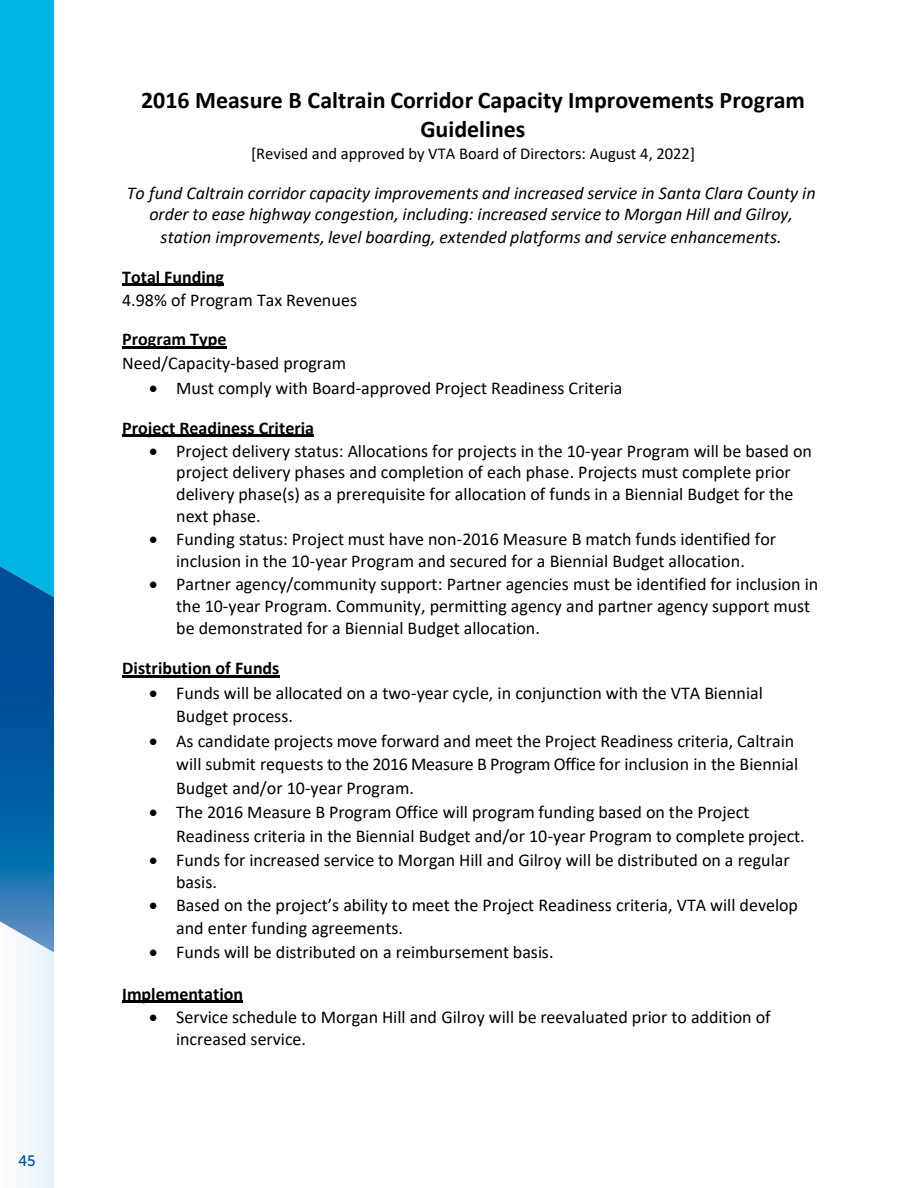
<style>
.page{position:relative;width:918px;height:1188px;background:#fff}
.page>*{position:absolute;margin:0;border:0;box-sizing:border-box;transform-origin:0 0}
.t1{font:700 24px/29.4px "Calibri";color:#000;text-align:center}
.t2{font:18px/21.9px "Calibri";color:#000}
.t3{font:italic 18px/22px "Calibri";color:#000;text-align:center}
.t4{font:700 18px "Calibri";color:#000}
.t5{font:16.5px "Calibri";color:#000}
.t6{font:15px "Museo Sans 500";color:#004c97}
.s1{font-weight:700}
</style>
<div class="page">
<div style="left:0;top:0;width:54px;height:1188px;background:#f1f7fd"></div>
<svg style="left:0;top:0;width:54px;height:952px;background:#0896cd"></svg>
<hr style="left:122px;top:284px;width:102px;height:2px;background:#000">
<hr style="left:122px;top:346px;width:105px;height:2px;background:#000">
<hr style="left:122px;top:435px;width:192px;height:2px;background:#000">
<hr style="left:122px;top:675px;width:157px;height:2px;background:#000">
<hr style="left:122px;top:1001px;width:121px;height:2px;background:#000">
<p class="t6" style="left:18px;top:1153px;width:19px">45</p>
<p class="t1" style="left:141px;top:85px;width:665px">2016 Measure B Caltrain Corridor Capacity Improvements Program<br>Guidelines</p>
<p class="t5" style="left:251px;top:142px;width:445px">[Revised and approved by VTA Board of Directors: August 4, 2022]</p>
<p class="t3" style="left:127px;top:181px;width:690px">To fund Caltrain corridor capacity improvements and increased service in Santa Clara County in order to ease highway congestion, including: increased service to Morgan Hill and Gilroy, station improvements, level boarding, extended platforms and service enhancements.</p>
<p class="t2" style="left:122px;top:264px;width:236px;line-height:23.5px"><span class="s1">Total Funding<br></span>4.98% of Program Tax Revenues</p>
<p class="t2" style="left:122px;top:327px;width:226px;line-height:23.7px"><span class="s1">Program Type<br></span>Need/Capacity-based program</p>
<p class="t2" style="left:149px;top:376px;width:475px">• Must comply with Board-approved Project Readiness Criteria</p>
<p class="t4" style="left:122px;top:415px;width:193px">Project Readiness Criteria</p>
<p class="t2" style="left:176px;top:439px;width:637px;text-indent:-27px">• Project delivery status: Allocations for projects in the 10-year Program will be based on project delivery phases and completion of each phase. Projects must complete prior delivery phase(s) as a prerequisite for allocation of funds in a Biennial Budget for the next phase.</p>
<p class="t2" style="left:149px;top:528px;width:628px;text-align:center">• Funding status: Project must have non-2016 Measure B match funds identified for inclusion in the 10-year Program and secured for a Biennial Budget allocation.</p>
<p class="t2" style="left:176px;top:573px;width:644px;text-indent:-27px">• Partner agency/community support: Partner agencies must be identified for inclusion in the 10-year Program. Community, permitting agency and partner agency support must be demonstrated for a Biennial Budget allocation.</p>
<p class="t4" style="left:122px;top:655px;width:159px">Distribution of Funds</p>
<p class="t2" style="left:176px;top:681px;width:588px;line-height:23.4px;text-indent:-27px">• Funds will be allocated on a two-year cycle, in conjunction with the VTA Biennial<br>Budget process.</p>
<p class="t2" style="left:176px;top:729px;width:624px;line-height:23.2px;text-indent:-27px">• As candidate projects move forward and meet the Project Readiness criteria, Caltrain will submit requests to the 2016 Measure B Program Office for inclusion in the Biennial<br>Budget and/or 10-year Program.</p>
<p class="t2" style="left:176px;top:800px;width:630px;line-height:23.2px;text-indent:-27px">• The 2016 Measure B Program Office will program funding based on the Project<br>Readiness criteria in the Biennial Budget and/or 10-year Program to complete project.</p>
<p class="t2" style="left:176px;top:848px;width:615px;text-indent:-27px">• Funds for increased service to Morgan Hill and Gilroy will be distributed on a regular basis.</p>
<p class="t2" style="left:176px;top:893px;width:623px;line-height:23.1px;text-indent:-27px">• Based on the project’s ability to meet the Project Readiness criteria, VTA will develop and enter funding agreements.</p>
<p class="t2" style="left:149px;top:941px;width:406px">• Funds will be distributed on a reimbursement basis.</p>
<p class="t4" style="left:122px;top:981px;width:123px">Implementation</p>
<p class="t2" style="left:176px;top:1005px;width:596px;text-indent:-27px">• Service schedule to Morgan Hill and Gilroy will be reevaluated prior to addition of increased service.</p>
</div>
